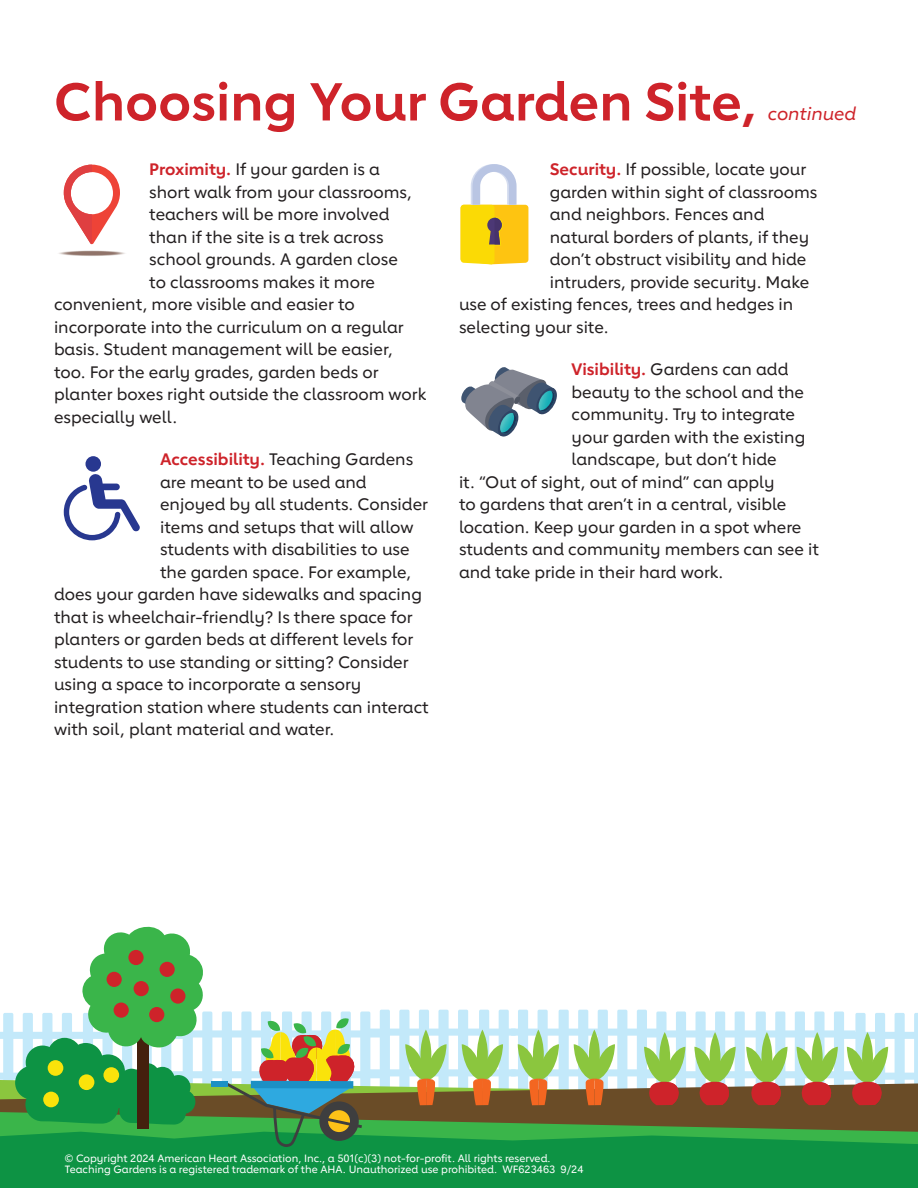
<style>
.page{position:relative;width:918px;height:1188px;background:#fff}
.page>*{position:absolute;margin:0;border:0;box-sizing:border-box;transform-origin:0 0}
.t1{font:700 52.5px "Lub Dub";color:#ce232a}
.t2{font:italic 500 18px "Lub Dub";color:#ce232a}
.t3{font:500 16.5px "Lub Dub";color:#231f20}
._50_copyright_med{font:500 10.5px/11.2px "Lub Dub";color:#fff}
.s1{font-size:49.5px}
.s2{font-weight:700;color:#ce232a}
</style>
<div class="page">
<div style="left:0;top:1156px;width:918px;height:32px;background:#0d9344"></div>
<svg style="left:0;top:926px;width:918px;height:230px"></svg>
<div style="left:56px;top:250px;width:72px;height:6px;background:#fbf9f9;border-radius:50%"></div>
<div style="left:57px;top:250px;width:70px;height:6px;background:#fff;border-radius:50%"></div>
<div style="left:57px;top:250px;width:69px;height:6px;background:#fdfdfd;border-radius:50%"></div>
<svg style="left:58px;top:250px;width:68px;height:6px"></svg>
<div style="left:59px;top:251px;width:66px;height:5px;background:#e9e3e1;border-radius:50%"></div>
<div style="left:60px;top:251px;width:64px;height:5px;background:#e1dad7;border-radius:50%"></div>
<div style="left:60px;top:251px;width:63px;height:5px;background:#ded7d3;border-radius:50%"></div>
<svg style="left:61px;top:251px;width:62px;height:5px"></svg>
<svg style="left:64px;top:251px;width:56px;height:5px"></svg>
<svg style="left:67px;top:251px;width:50px;height:4px"></svg>
<hr style="left:67px;top:252px;width:49px;height:3px;background:#8c6e63;border-radius:50%">
<svg style="left:64px;top:165px;width:56px;height:79px"></svg>
<svg style="left:461px;top:164px;width:67px;height:100px"></svg>
<svg style="left:461px;top:367px;width:96px;height:70px"></svg>
<div style="left:85px;top:456px;width:16px;height:16px;background:#283890;border-radius:50%"></div>
<svg style="left:64px;top:474px;width:76px;height:66px"></svg>
<h1 class="t1" style="left:54px;top:70px;width:704px">Choosing Your Garden Site<span class="s1">,</span></h1>
<p class="t2" style="left:768px;top:103px;width:90px">continued</p>
<p class="t3" style="left:149px;top:160px;width:232px"><span class="s2">Proximity.</span> If your garden is a</p>
<p class="t3" style="left:149px;top:182px;width:264px">short walk from your classrooms,</p>
<p class="t3" style="left:149px;top:205px;width:242px">teachers will be more involved</p>
<p class="t3" style="left:149px;top:227px;width:236px">than if the site is a trek across</p>
<p class="t3" style="left:149px;top:250px;width:250px">school grounds. A garden close</p>
<p class="t3" style="left:149px;top:272px;width:227px">to classrooms makes it more</p>
<p class="t3" style="left:54px;top:295px;width:302px">convenient, more visible and easier to</p>
<p class="t3" style="left:54px;top:317px;width:351px">incorporate into the curriculum on a regular</p>
<p class="t3" style="left:54px;top:340px;width:340px">basis. Student management will be easier,</p>
<p class="t3" style="left:54px;top:362px;width:326px">too. For the early grades, garden beds or</p>
<p class="t3" style="left:54px;top:385px;width:374px">planter boxes right outside the classroom work</p>
<p class="t3" style="left:54px;top:407px;width:125px">especially well.</p>
<p class="t3" style="left:160px;top:450px;width:255px"><span class="s2">Accessibility.</span> Teaching Gardens</p>
<p class="t3" style="left:160px;top:472px;width:208px">are meant to be used and</p>
<p class="t3" style="left:160px;top:495px;width:270px">enjoyed by all students. Consider</p>
<p class="t3" style="left:160px;top:517px;width:255px">items and setups that will allow</p>
<p class="t3" style="left:160px;top:540px;width:251px">students with disabilities to use</p>
<p class="t3" style="left:160px;top:562px;width:253px">the garden space. For example,</p>
<p class="t3" style="left:54px;top:585px;width:369px">does your garden have sidewalks and spacing</p>
<p class="t3" style="left:54px;top:607px;width:360px">that is wheelchair-friendly? Is there space for</p>
<p class="t3" style="left:54px;top:630px;width:361px">planters or garden beds at different levels for</p>
<p class="t3" style="left:54px;top:652px;width:356px">students to use standing or sitting? Consider</p>
<p class="t3" style="left:54px;top:675px;width:309px">using a space to incorporate a sensory</p>
<p class="t3" style="left:54px;top:697px;width:376px">integration station where students can interact</p>
<p class="t3" style="left:54px;top:720px;width:282px">with soil, plant material and water.</p>
<p class="t3" style="left:550px;top:160px;width:258px"><span class="s2">Security.</span> If possible, locate your</p>
<p class="t3" style="left:550px;top:182px;width:269px">garden within sight of classrooms</p>
<p class="t3" style="left:550px;top:205px;width:216px">and neighbors. Fences and</p>
<p class="t3" style="left:550px;top:227px;width:261px">natural borders of plants, if they</p>
<p class="t3" style="left:550px;top:250px;width:258px">don’t obstruct visibility and hide</p>
<p class="t3" style="left:550px;top:272px;width:261px">intruders, provide security. Make</p>
<p class="t3" style="left:459px;top:295px;width:336px">use of existing fences, trees and hedges in</p>
<p class="t3" style="left:459px;top:317px;width:151px">selecting your site.</p>
<p class="t3" style="left:572px;top:360px;width:218px"><span class="s2">Visibility.</span> Gardens can add</p>
<p class="t3" style="left:572px;top:382px;width:234px">beauty to the school and the</p>
<p class="t3" style="left:572px;top:405px;width:225px">community. Try to integrate</p>
<p class="t3" style="left:572px;top:427px;width:235px">your garden with the existing</p>
<p class="t3" style="left:572px;top:450px;width:207px">landscape, but don’t hide</p>
<p class="t3" style="left:459px;top:472px;width:317px">it. “Out of sight, out of mind” can apply</p>
<p class="t3" style="left:459px;top:495px;width:329px">to gardens that aren’t in a central, visible</p>
<p class="t3" style="left:459px;top:517px;width:344px">location. Keep your garden in a spot where</p>
<p class="t3" style="left:459px;top:540px;width:361px">students and community members can see it</p>
<p class="t3" style="left:459px;top:562px;width:266px">and take pride in their hard work.</p>
<p class="_50_copyright_med" style="left:65px;top:1152px;width:520px">© Copyright 2024 American Heart Association, Inc., a 501(c)(3) not-for-profit. All rights reserved.<br>Teaching Gardens is a registered trademark of the AHA. Unauthorized use prohibited. WF623463 9/24</p>
</div>
